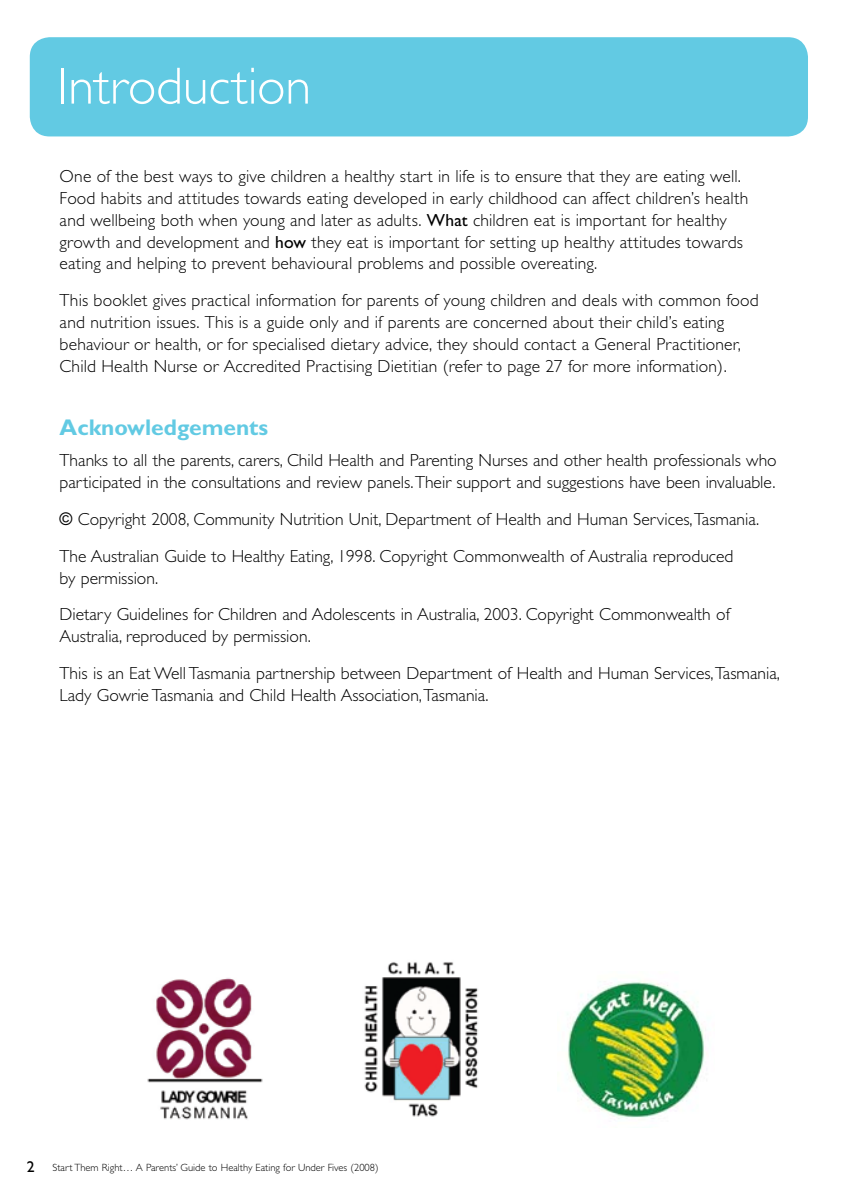
<style>
.page{position:relative;width:844px;height:1191px;background:#fff}
.page>*{position:absolute;margin:0;border:0;box-sizing:border-box;transform-origin:0 0}
.t1{font:300 52.5px "Gill Sans";color:#fff}
.t2{font:700 22.75px "Gill Sans";color:#62cae3}
.t3{font:300 17.5px/21.9px "Gill Sans";letter-spacing:.005em;color:#000}
.t4{font:300 10.5px "Gill Sans";color:#000}
.s1{font-weight:400}
.s2{font-weight:400;font-size:15.75px}
</style>
<div class="page">
<div style="left:30px;top:37px;width:777px;height:99px;background:#62cae3;border-radius:20px"></div>
<img style="left:364px;top:962px;width:114px;height:155px">
<img style="left:147px;top:978px;width:116px;height:142px">
<img style="left:567px;top:981px;width:138px;height:138px">
<h1 class="t1" style="left:57px;top:56px;width:255px">Introduction</h1>
<p class="t3" style="left:60px;top:165px;width:690px">One of the best ways to give children a healthy start in life is to ensure that they are eating well.<br>Food habits and attitudes towards eating developed in early childhood can affect children’s health and wellbeing both when young and later as adults. <span class="s1">What</span> children eat is important for healthy growth and development and <span class="s1">how</span> they eat is important for setting up healthy attitudes towards eating and helping to prevent behavioural problems and possible overeating.</p>
<p class="t3" style="left:60px;top:289px;width:700px">This booklet gives practical information for parents of young children and deals with common food and nutrition issues. This is a guide only and if parents are concerned about their child’s eating behaviour or health, or for specialised dietary advice, they should contact a General Practitioner, Child Health Nurse or Accredited Practising Dietitian (refer to page 27 for more information).</p>
<h2 class="t2" style="left:60px;top:413px;width:210px">Acknowledgements</h2>
<p class="t3" style="left:60px;top:450px;width:718px">Thanks to all the parents, carers, Child Health and Parenting Nurses and other health professionals who participated in the consultations and review panels. Their support and suggestions have been invaluable.</p>
<p class="t3" style="left:60px;top:501px;width:700px;line-height:36.8px"><span class="s1">©</span> Copyright 2008, Community Nutrition Unit, Department of Health and Human Services, Tasmania.<br>The Australian Guide to Healthy Eating, 1998. Copyright Commonwealth of Australia reproduced</p>
<p class="t3" style="left:60px;top:559px;width:671px;line-height:36.8px">by permission.<br>Dietary Guidelines for Children and Adolescents in Australia, 2003. Copyright Commonwealth of</p>
<p class="t3" style="left:60px;top:618px;width:721px;line-height:36.8px">Australia, reproduced by permission.<br>This is an Eat Well Tasmania partnership between Department of Health and Human Services, Tasmania,</p>
<p class="t3" style="left:60px;top:684px;width:430px">Lady Gowrie Tasmania and Child Health Association, Tasmania.</p>
<p class="t4" style="left:27px;top:1161px;width:353px"><span class="s2">2</span> Start Them Right… A Parents’ Guide to Healthy Eating for Under Fives (2008)</p>
</div>
